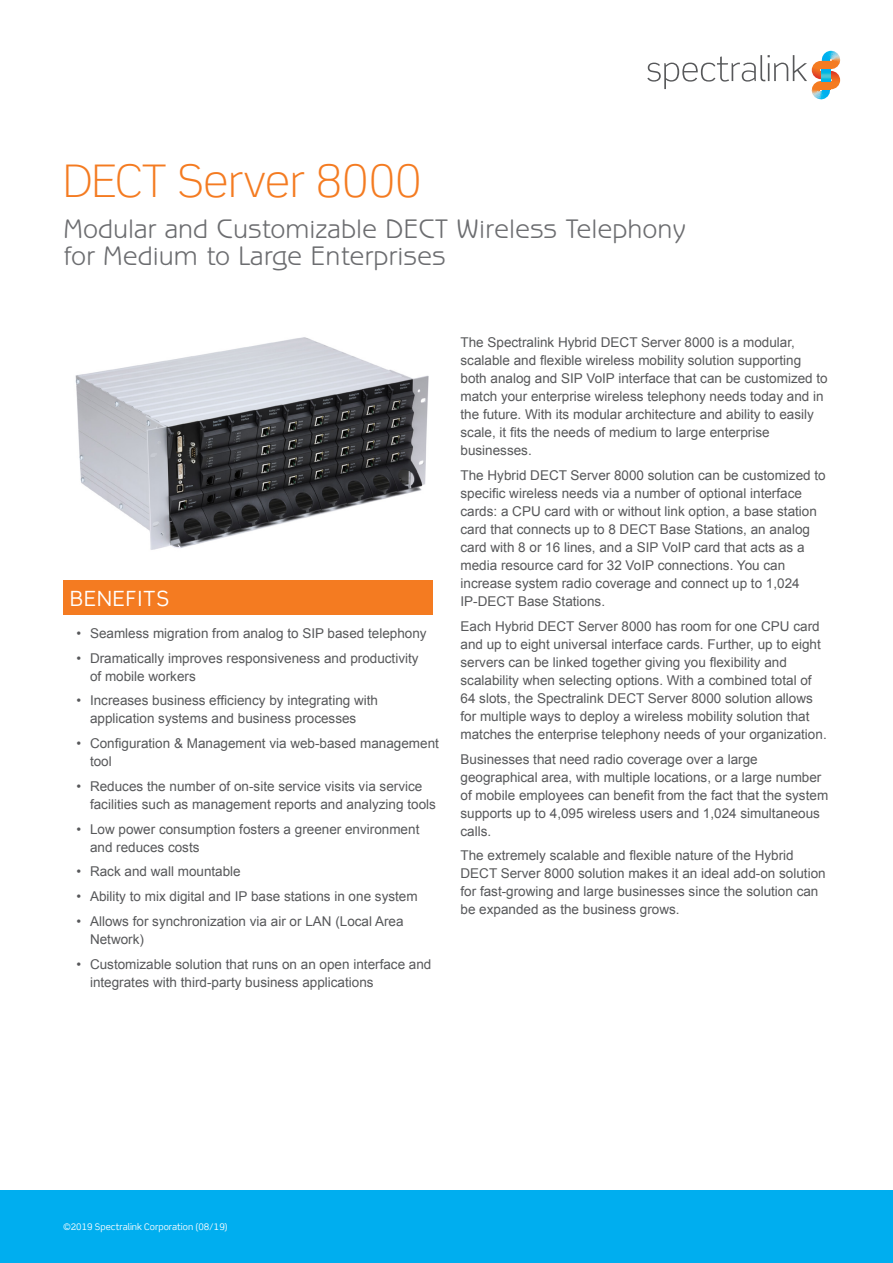
<style>
.page{position:relative;width:893px;height:1263px;background:#fff}
.page>*{position:absolute;margin:0;border:0;box-sizing:border-box;transform-origin:0 0}
.main-head-orange{font:300 45px "Scene Std";color:#f47b21}
.main-subhead-gray{font:27px/27px "Benguiat Gothic Std";color:#6c6d70}
.page_headings-white{font:21px "Scene Std";letter-spacing:.05em;color:#fff}
.normal-gray{font:13.5px/18px "Arial";color:#57585a}
.t1{font:9px "Scene Std";color:#fff}
</style>
<div class="page">
<div style="left:0;top:1189px;width:893px;height:74px;background:#00aeef"></div>
<svg style="left:647px;top:51px;width:194px;height:49px"></svg>
<div style="left:63px;top:580px;width:370px;height:35px;background:#f47b21"></div>
<img style="left:75px;top:337px;width:354px;height:213px">
<p class="main-head-orange" style="left:64px;top:154px;width:360px">DECT Server 8000</p>
<p class="main-subhead-gray" style="left:64px;top:215px;width:624px">Modular and Customizable DECT Wireless Telephony for Medium to Large Enterprises</p>
<p class="page_headings-white" style="left:70px;top:585px;width:101px">BENEFITS</p>
<p class="normal-gray" style="left:76px;top:624px;width:352px">• Seamless migration from analog to SIP based telephony</p>
<p class="normal-gray" style="left:90px;top:649px;width:330px;text-indent:-14px">• Dramatically improves responsiveness and productivity of mobile workers</p>
<p class="normal-gray" style="left:90px;top:692px;width:290px;text-indent:-14px">• Increases business efficiency by integrating with application systems and business processes</p>
<p class="normal-gray" style="left:90px;top:735px;width:350px;text-indent:-14px">• Configuration &amp; Management via web-based management tool</p>
<p class="normal-gray" style="left:90px;top:777px;width:347px;text-indent:-14px">• Reduces the number of on-site service visits via service facilities such as management reports and analyzing tools</p>
<p class="normal-gray" style="left:90px;top:820px;width:331px;text-indent:-14px">• Low power consumption fosters a greener environment and reduces costs</p>
<p class="normal-gray" style="left:76px;top:863px;width:166px">• Rack and wall mountable</p>
<p class="normal-gray" style="left:76px;top:888px;width:343px">• Ability to mix digital and IP base stations in one system</p>
<p class="normal-gray" style="left:90px;top:912px;width:315px;text-indent:-14px">• Allows for synchronization via air or LAN (Local Area<br>Network)</p>
<p class="normal-gray" style="left:90px;top:955px;width:343px;text-indent:-14px">• Customizable solution that runs on an open interface and integrates with third-party business applications</p>
<p class="normal-gray" style="left:460px;top:334px;width:369px">The Spectralink Hybrid DECT Server 8000 is a modular, scalable and flexible wireless mobility solution supporting both analog and SIP VoIP interface that can be customized to match your enterprise wireless telephony needs today and in the future. With its modular architecture and ability to easily scale, it fits the needs of medium to large enterprise businesses.</p>
<p class="normal-gray" style="left:460px;top:466px;width:367px">The Hybrid DECT Server 8000 solution can be customized to specific wireless needs via a number of optional interface cards: a CPU card with or without link option, a base station card that connects up to 8 DECT Base Stations, an analog card with 8 or 16 lines, and a SIP VoIP card that acts as a media resource card for 32 VoIP connections. You can increase system radio coverage and connect up to 1,024<br>IP-DECT Base Stations.</p>
<p class="normal-gray" style="left:460px;top:617px;width:368px">Each Hybrid DECT Server 8000 has room for one CPU card and up to eight universal interface cards. Further, up to eight servers can be linked together giving you flexibility and scalability when selecting options. With a combined total of 64 slots, the Spectralink DECT Server 8000 solution allows for multiple ways to deploy a wireless mobility solution that matches the enterprise telephony needs of your organization.</p>
<p class="normal-gray" style="left:460px;top:750px;width:369px">Businesses that need radio coverage over a large geographical area, with multiple locations, or a large number of mobile employees can benefit from the fact that the system supports up to 4,095 wireless users and 1,024 simultaneous calls.</p>
<p class="normal-gray" style="left:460px;top:847px;width:367px">The extremely scalable and flexible nature of the Hybrid DECT Server 8000 solution makes it an ideal add-on solution for fast-growing and large businesses since the solution can be expanded as the business grows.</p>
<p class="t1" style="left:63px;top:1220px;width:166px">©2019 Spectralink Corporation (08/19)</p>
</div>
